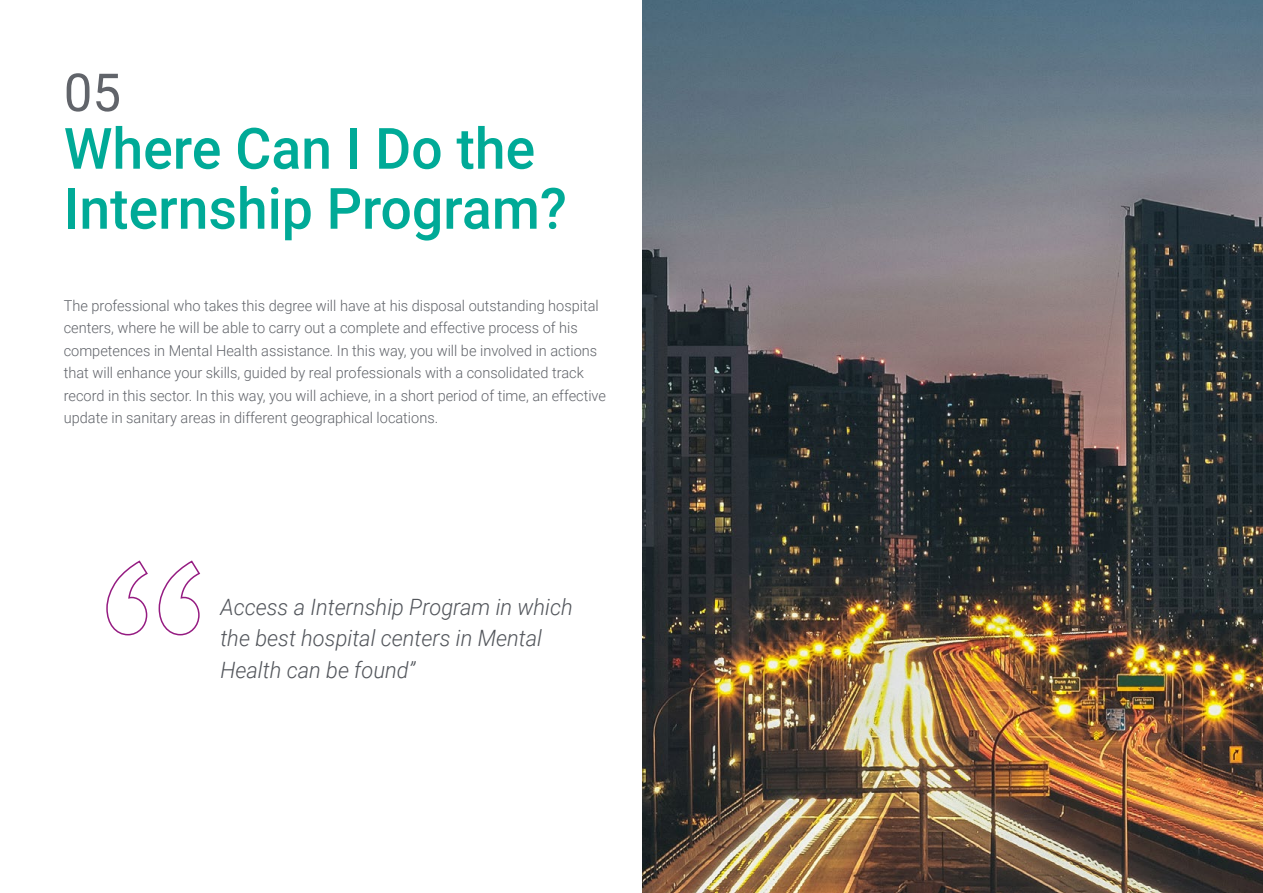
<style>
.page{position:relative;width:1263px;height:893px;background:#fff}
.page>*{position:absolute;margin:0;border:0;box-sizing:border-box;transform-origin:0 0}
.t1{font:500 57px/60px "Roboto";color:#00aa97}
.t2{font:52.5px "Roboto";color:#61646a}
.t3{font:italic 300 22.5px/31.5px "Roboto";color:#52555b}
.t4{font:300 15px/22.5px "Roboto";color:#61646a}
</style>
<div class="page">
<svg style="left:106px;top:560px;width:95px;height:76px"></svg>
<img style="left:642px;top:0;width:621px;height:893px">
<h2 class="t2" style="left:64px;top:56px;width:59px">05</h2>
<h1 class="t1" style="left:64px;top:116px;width:504px">Where Can I Do the<br>Internship Program?</h1>
<p class="t4" style="left:64px;top:293px;width:544px">The professional who takes this degree will have at his disposal outstanding hospital centers, where he will be able to carry out a complete and effective process of his competences in Mental Health assistance. In this way, you will be involved in actions that will enhance your skills, guided by real professionals with a consolidated track record in this sector. In this way, you will achieve, in a short period of time, an effective update in sanitary areas in different geographical locations.</p>
<h3 class="t3" style="left:220px;top:590px;width:354px">Access a Internship Program in which the best hospital centers in Mental<br>Health can be found”</h3>
</div>
